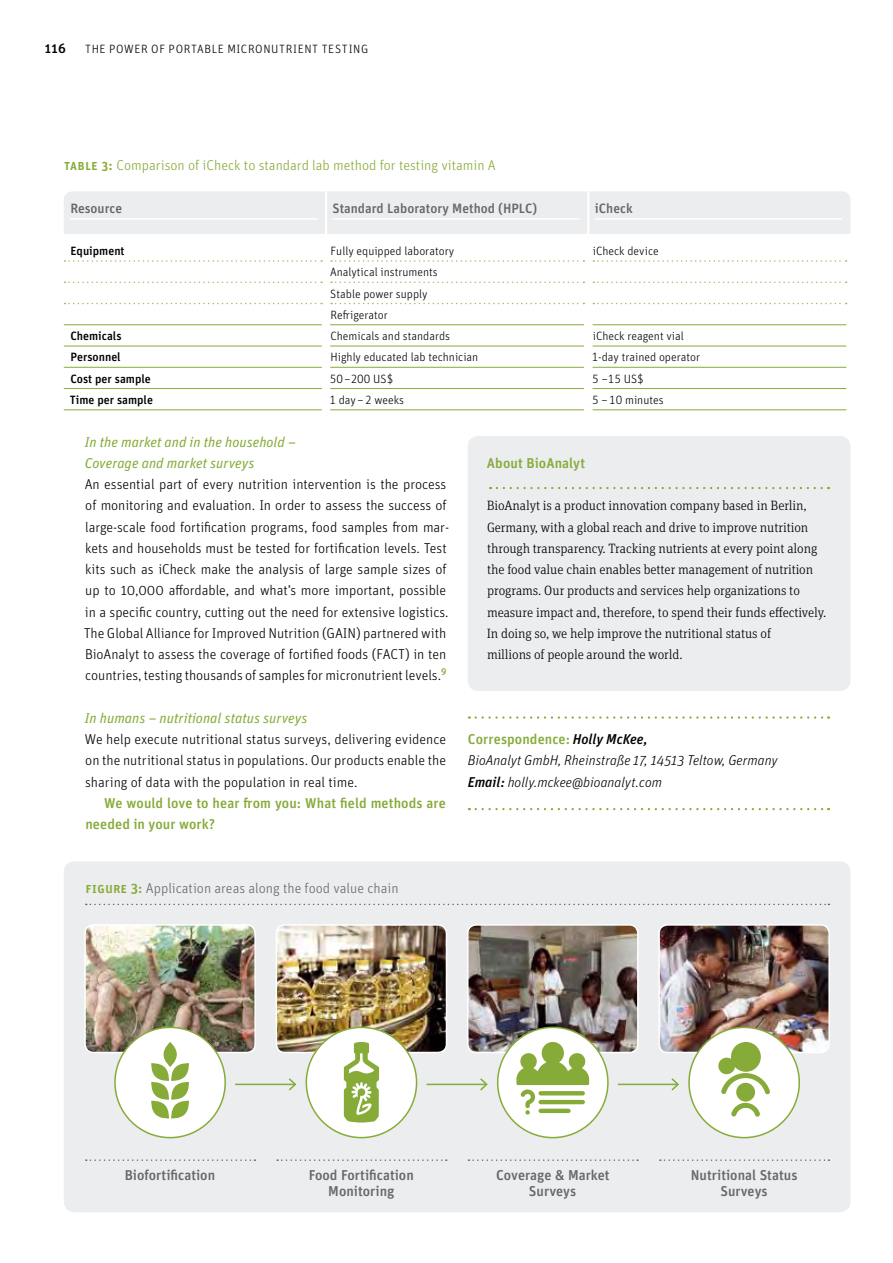
<style>
.page{position:relative;width:893px;height:1263px;background:#fff}
.page>*{position:absolute;margin:0;border:0;box-sizing:border-box;transform-origin:0 0}
.t1{font:300 14.25px/21.3px "Unit Pro";letter-spacing:-.005em;color:#000}
.t2{font:italic 300 14.25px/21.3px "Unit Pro";color:#000}
.t3{font:500 14.25px/15.8px "Unit Pro";color:#68676c;text-align:center}
.t4{font:italic 14.25px/21.3px "Unit Pro";color:#86ab39}
.t5{font:500 14.25px/21.3px "Unit Pro";letter-spacing:.005em;color:#86ab39}
.t6{font:300 14.25px "Unit Pro";color:#86ab39}
.t7{font:300 14.25px "Unit Pro";color:#68676c}
.t8{font:300 13.5px/21.3px "Unit Slab Pro";letter-spacing:-.005em;color:#000}
.t9{font:500 13.5px "Unit Pro";color:#68676c}
.t10{font:500 13.5px "Unit Pro";color:#000}
.t11{font:300 12px/21.3px "Unit Pro";color:#000}
.t12{font:500 12px "Unit Pro";color:#000}
.t13{font:300 12px "Unit Pro";letter-spacing:.05em;color:#000}
.s1{font-weight:500}
.s2{font-weight:500;font-style:normal;color:#86ab39}
.s3{font-weight:500;color:#86ab39}
</style>
<div class="page">
<svg style="left:476px;top:716px;width:353px;height:3px"></svg>
<svg style="left:476px;top:808px;width:353px;height:2px"></svg>
<div style="left:64px;top:191px;width:786px;height:43px;background:#ecedee"></div>
<hr style="left:325px;top:191px;width:2px;height:47px;background:#fff">
<hr style="left:587px;top:191px;width:2px;height:47px;background:#fff">
<hr style="left:70px;top:218px;width:248px;height:2px;background:#fff">
<hr style="left:332px;top:218px;width:248px;height:2px;background:#fff">
<hr style="left:595px;top:218px;width:247px;height:2px;background:#fff">
<svg style="left:65px;top:260px;width:257px;height:2px"></svg>
<svg style="left:331px;top:260px;width:253px;height:2px"></svg>
<svg style="left:331px;top:281px;width:253px;height:2px"></svg>
<svg style="left:331px;top:303px;width:253px;height:1px"></svg>
<hr style="left:330px;top:324px;width:254px;height:1px;background:#86ab39">
<svg style="left:593px;top:260px;width:254px;height:2px"></svg>
<svg style="left:593px;top:281px;width:254px;height:2px"></svg>
<svg style="left:593px;top:303px;width:254px;height:1px"></svg>
<hr style="left:593px;top:324px;width:253px;height:1px;background:#86ab39">
<svg style="left:65px;top:281px;width:257px;height:2px"></svg>
<svg style="left:65px;top:303px;width:257px;height:1px"></svg>
<hr style="left:64px;top:324px;width:258px;height:1px;background:#86ab39">
<hr style="left:64px;top:346px;width:258px;height:1px;background:#86ab39">
<hr style="left:330px;top:346px;width:254px;height:1px;background:#86ab39">
<hr style="left:593px;top:346px;width:253px;height:1px;background:#86ab39">
<hr style="left:64px;top:367px;width:258px;height:1px;background:#86ab39">
<hr style="left:330px;top:367px;width:254px;height:1px;background:#86ab39">
<hr style="left:593px;top:367px;width:253px;height:1px;background:#86ab39">
<hr style="left:64px;top:388px;width:258px;height:1px;background:#86ab39">
<hr style="left:330px;top:388px;width:254px;height:1px;background:#86ab39">
<hr style="left:593px;top:388px;width:253px;height:1px;background:#86ab39">
<hr style="left:64px;top:409px;width:258px;height:1px;background:#86ab39">
<hr style="left:330px;top:409px;width:254px;height:1px;background:#86ab39">
<hr style="left:593px;top:409px;width:253px;height:1px;background:#86ab39">
<div style="left:468px;top:436px;width:382px;height:255px;background:#ecedee;border-radius:11px"></div>
<svg style="left:497px;top:487px;width:332px;height:2px"></svg>
<div style="left:64px;top:861px;width:786px;height:351px;background:#ecedee;border-radius:11px"></div>
<img style="left:87px;top:927px;width:166px;height:123px">
<div style="left:84px;top:924px;width:172px;height:129px;border:2px solid #fff;border-radius:9px"></div>
<img style="left:276px;top:927px;width:170px;height:125px">
<div style="left:276px;top:924px;width:171px;height:129px;border:2px solid #fff;border-radius:9px"></div>
<img style="left:470px;top:927px;width:166px;height:123px">
<div style="left:467px;top:924px;width:172px;height:129px;border:2px solid #fff;border-radius:9px"></div>
<img style="left:661px;top:927px;width:166px;height:123px">
<div style="left:658px;top:924px;width:172px;height:129px;border:2px solid #fff;border-radius:9px"></div>
<svg style="left:86px;top:904px;width:743px;height:1px"></svg>
<svg style="left:86px;top:1159px;width:169px;height:2px"></svg>
<svg style="left:277px;top:1159px;width:170px;height:2px"></svg>
<svg style="left:468px;top:1159px;width:170px;height:2px"></svg>
<svg style="left:660px;top:1159px;width:169px;height:2px"></svg>
<div style="left:115px;top:1027px;width:110px;height:110px;background:#fff;border-radius:50%"></div>
<div style="left:114px;top:1027px;width:112px;height:111px;border:2px solid #86ab39;border-radius:50%"></div>
<svg style="left:151px;top:1042px;width:38px;height:77px"></svg>
<div style="left:306px;top:1027px;width:111px;height:110px;background:#fff;border-radius:50%"></div>
<div style="left:306px;top:1027px;width:111px;height:111px;border:2px solid #86ab39;border-radius:50%"></div>
<svg style="left:344px;top:1042px;width:35px;height:80px"></svg>
<div style="left:498px;top:1027px;width:110px;height:110px;background:#fff;border-radius:50%"></div>
<div style="left:497px;top:1027px;width:112px;height:111px;border:2px solid #86ab39;border-radius:50%"></div>
<svg style="left:516px;top:1040px;width:73px;height:74px"></svg>
<div style="left:689px;top:1027px;width:110px;height:110px;background:#fff;border-radius:50%"></div>
<div style="left:688px;top:1027px;width:112px;height:111px;border:2px solid #86ab39;border-radius:50%"></div>
<div style="left:736px;top:1083px;width:19px;height:18px;background:#86ab39;border-radius:50%"></div>
<svg style="left:731px;top:1103px;width:29px;height:14px"></svg>
<svg style="left:718px;top:1042px;width:52px;height:52px"></svg>
<hr style="left:235px;top:1084px;width:60px;height:1px;background:#86ab39">
<svg style="left:287px;top:1078px;width:10px;height:13px"></svg>
<hr style="left:426px;top:1084px;width:61px;height:1px;background:#86ab39">
<svg style="left:478px;top:1078px;width:10px;height:13px"></svg>
<hr style="left:618px;top:1084px;width:60px;height:1px;background:#86ab39">
<svg style="left:670px;top:1078px;width:9px;height:13px"></svg>
<p class="t10" style="left:45px;top:39px;width:23px">116</p>
<p class="t13" style="left:85px;top:41px;width:285px">THE POWER OF PORTABLE MICRONUTRIENT TESTING</p>
<p class="t6" style="left:64px;top:156px;width:433px"><span class="s1">table 3:</span> Comparison of iCheck to standard lab method for testing vitamin A</p>
<p class="t9" style="left:70px;top:198px;width:53px">Resource</p>
<p class="t9" style="left:332px;top:198px;width:206px">Standard Laboratory Method (HPLC)</p>
<p class="t9" style="left:595px;top:198px;width:39px">iCheck</p>
<p class="t12" style="left:70px;top:242px;width:56px">Equipment</p>
<p class="t11" style="left:330px;top:240px;width:126px">Fully equipped laboratory<br>Analytical instruments<br>Stable power supply<br>Refrigerator</p>
<p class="t11" style="left:593px;top:240px;width:68px">iCheck device</p>
<p class="t12" style="left:70px;top:327px;width:53px">Chemicals</p>
<p class="t11" style="left:330px;top:325px;width:121px">Chemicals and standards</p>
<p class="t11" style="left:593px;top:325px;width:93px">iCheck reagent vial</p>
<p class="t12" style="left:70px;top:349px;width:52px">Personnel</p>
<p class="t11" style="left:330px;top:346px;width:149px">Highly educated lab technician</p>
<p class="t11" style="left:592px;top:346px;width:110px">1-day trained operator</p>
<p class="t12" style="left:70px;top:370px;width:82px">Cost per sample</p>
<p class="t11" style="left:330px;top:368px;width:65px">50–200 US$</p>
<p class="t11" style="left:592px;top:368px;width:53px">5 –15 US$</p>
<p class="t12" style="left:70px;top:391px;width:85px">Time per sample</p>
<p class="t11" style="left:329px;top:389px;width:76px">1 day–2 weeks</p>
<p class="t11" style="left:592px;top:389px;width:73px">5 –10 minutes</p>
<p class="t4" style="left:85px;top:430px;width:213px">In the market and in the household –<br>Coverage and market surveys</p>
<p class="t1" style="left:84px;top:473px;width:367px">An essential part of every nutrition intervention is the process of monitoring and evaluation. In order to assess the success of large-scale food fortification programs, food samples from mar&shy;kets and households must be tested for fortification levels. Test kits such as iCheck make the analysis of large sample sizes of up to 10,000 affordable, and what’s more important, possible in a specific country, cutting out the need for extensive logistics.<br>The Global Alliance for Improved Nutrition (GAIN) partnered with BioAnalyt to assess the coverage of fortified foods (FACT) in ten countries, testing thousands of samples for micronutrient levels.<sup>9</sup></p>
<p class="t4" style="left:85px;top:707px;width:224px">In humans – nutritional status surveys</p>
<p class="t1" style="left:85px;top:728px;width:363px;text-align:justify">We help execute nutritional status surveys, delivering evidence on the nutritional status in populations. Our products enable the sharing of data with the population in real time.</p>
<p class="t5" style="left:85px;top:792px;width:362px;text-indent:19px">We would love to hear from you: What field methods are needed in your work?</p>
<p class="t5" style="left:487px;top:451px;width:100px">About BioAnalyt</p>
<p class="t8" style="left:487px;top:495px;width:341px">BioAnalyt is a product innovation company based in Berlin, Germany, with a global reach and drive to improve nutrition through transparency. Tracking nutrients at every point along the food value chain enables better management of nutrition programs. Our products and services help organizations to measure impact and, therefore, to spend their funds effectively.<br>In doing so, we help improve the nutritional status of<br>millions of people around the world.</p>
<p class="t2" style="left:468px;top:728px;width:312px"><span class="s2">Correspondence:</span> <span class="s1">Holly McKee,<br></span>BioAnalyt GmbH, Rheinstraße 17, 14513 Teltow, Germany<br><span class="s1">Email:</span> holly.mckee@bioanalyt.com</p>
<p class="t7" style="left:86px;top:879px;width:314px"><span class="s3">figure 3:</span> Application areas along the food value chain</p>
<p class="t3" style="left:125px;top:1166px;width:92px">Biofortification</p>
<p class="t3" style="left:309px;top:1166px;width:107px">Food Fortification<br>Monitoring</p>
<p class="t3" style="left:496px;top:1166px;width:115px">Coverage &amp; Market<br>Surveys</p>
<p class="t3" style="left:691px;top:1166px;width:108px">Nutritional Status<br>Surveys</p>
</div>
